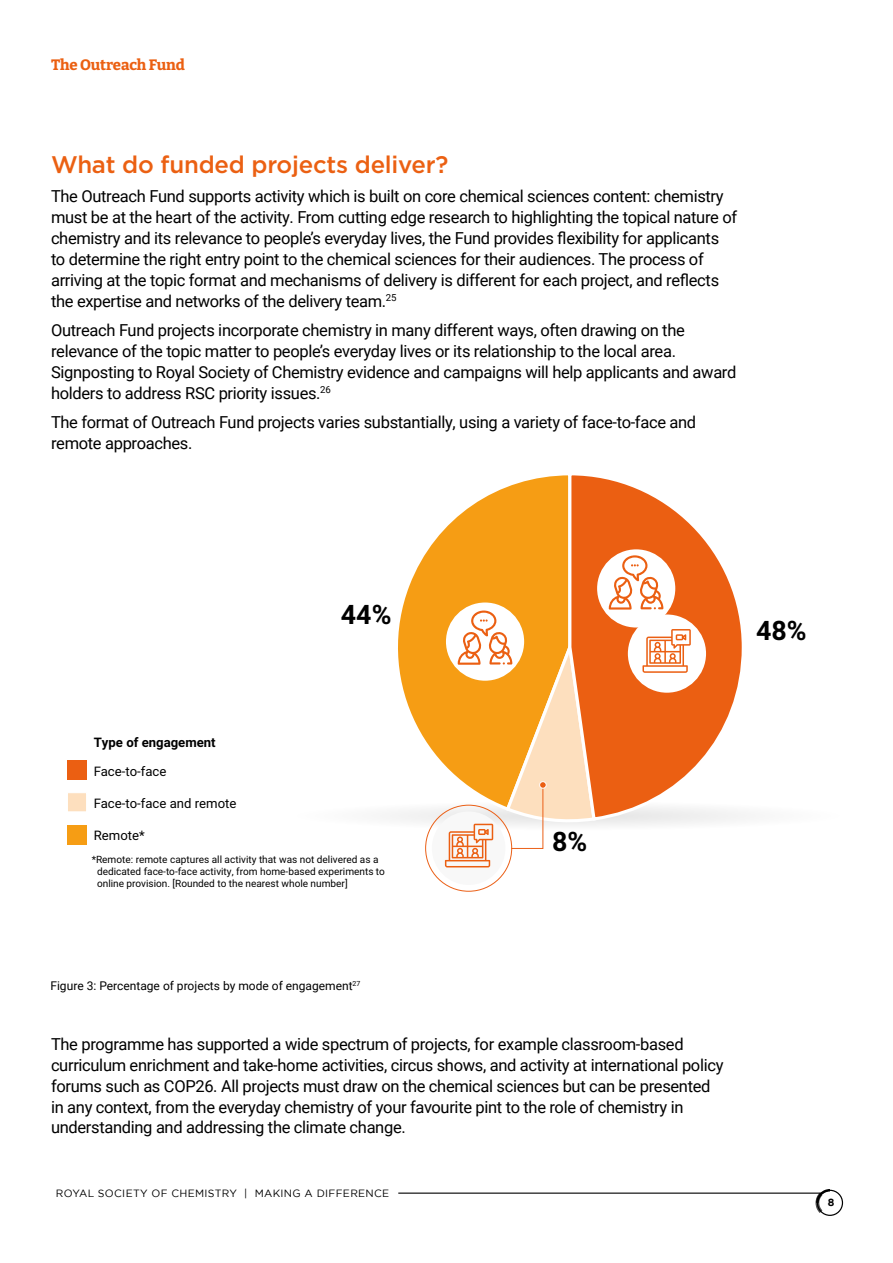
<style>
.page{position:relative;width:893px;height:1263px;background:#fff}
.page>*{position:absolute;margin:0;border:0;box-sizing:border-box;transform-origin:0 0}
.t1{font:700 26.85px "Roboto";color:#000}
.t2{font:700 24.6px "Roboto";color:#000}
.t3{font:500 24px "Gotham";letter-spacing:-.01em;color:#eb6012}
.t4{font:16.5px/20.9px "Roboto";letter-spacing:-.02em;color:#000}
.t5{font:100 15px "Bitter";letter-spacing:-.01em;color:#eb6012}
.t6{font:14.4px "Roboto";color:#000}
.t7{font:700 14.4px "Roboto";color:#000}
.t8{font:13.2px "Roboto";color:#000}
.t9{font:700 13.2px "Roboto";color:#000}
.t10{font:12px "Roboto";color:#000}
.t11{font:10.95px/13.2px "Roboto";color:#000}
.t12{font:10.5px "Gotham";letter-spacing:.03em;color:#000}
.t13{font:700 10.5px "Gotham";color:#000}
.t14{font:10.05px/12.1px "Roboto";color:#000}
</style>
<div class="page">
<div style="left:817px;top:1190px;width:26px;height:26px;border:1px solid #000;border-radius:50%"></div>
<svg style="left:815px;top:1189px;width:15px;height:24px"></svg>
<hr style="left:398px;top:1192px;width:425px;height:2px;background:#000">
<svg style="left:424px;top:475px;width:142px;height:80px"></svg>
<svg style="left:566px;top:475px;width:149px;height:80px"></svg>
<svg style="left:597px;top:549px;width:78px;height:78px"></svg>
<div style="left:432px;top:811px;width:73px;height:74px;background:#f8f8f8;border-radius:50%"></div>
<svg style="left:390px;top:555px;width:357px;height:312px"></svg>
<div style="left:539px;top:781px;width:8px;height:8px;border:1px solid #fff;border-radius:50%"></div>
<div style="left:67px;top:760px;width:20px;height:19px;background:#eb5f12"></div>
<div style="left:67px;top:792px;width:20px;height:20px;background:#fddfbe;border:1px solid #fff"></div>
<div style="left:67px;top:825px;width:20px;height:19px;background:#f69d14"></div>
<p class="t5" style="left:51px;top:55px;width:135px">The Outreach Fund</p>
<h3 class="t3" style="left:51px;top:149px;width:399px">What do funded projects deliver?</h3>
<p class="t4" style="left:51px;top:185px;width:688px">The Outreach Fund supports activity which is built on core chemical sciences content: chemistry must be at the heart of the activity. From cutting edge research to highlighting the topical nature of chemistry and its relevance to people’s everyday lives, the Fund provides flexibility for applicants to determine the right entry point to the chemical sciences for their audiences. The process of arriving at the topic format and mechanisms of delivery is different for each project, and reflects the expertise and networks of the delivery team.<sup>25</sup></p>
<p class="t4" style="left:51px;top:319px;width:687px">Outreach Fund projects incorporate chemistry in many different ways, often drawing on the relevance of the topic matter to people’s everyday lives or its relationship to the local area.<br>Signposting to Royal Society of Chemistry evidence and campaigns will help applicants and award holders to address RSC priority issues. <sup>26</sup></p>
<p class="t4" style="left:51px;top:411px;width:647px">The format of Outreach Fund projects varies substantially, using a variety of face-to-face and remote approaches.</p>
<p class="t7" style="left:155px;top:216px;width:134px">Type of engagement</p>
<p class="t6" style="left:155px;top:247px;width:81px">Face-to-face</p>
<p class="t6" style="left:155px;top:317px;width:57px">Remote*</p>
<p class="t11" style="left:159px;top:347px;width:315px;text-indent:-6px">*Remote: remote captures all activity that was not delivered as a dedicated face-to-face activity, from home-based experiments to online provision. [Rounded to the nearest whole number]</p>
<h1 class="t1" style="left:341px;top:597px;width:52px">44%</h1>
<h1 class="t1" style="left:756px;top:613px;width:52px">48%</h1>
<p class="t9" style="left:94px;top:734px;width:123px">Type of engagement</p>
<p class="t8" style="left:94px;top:762px;width:74px">Face-to-face</p>
<p class="t8" style="left:94px;top:795px;width:144px">Face-to-face and remote</p>
<p class="t8" style="left:94px;top:827px;width:53px">Remote*</p>
<p class="t14" style="left:97px;top:854px;width:289px;text-indent:-5px">*Remote: remote captures all activity that was not delivered as a dedicated face-to-face activity, from home-based experiments to online provision. [Rounded to the nearest whole number]</p>
<p class="t10" style="left:50px;top:977px;width:312px">Figure 3: Percentage of projects by mode of engagement<sup>27</sup></p>
<h1 class="t1" style="left:552px;top:824px;width:37px">8%</h1>
<p class="t4" style="left:51px;top:1033px;width:674px">The programme has supported a wide spectrum of projects, for example classroom-based curriculum enrichment and take-home activities, circus shows, and activity at international policy forums such as COP26. All projects must draw on the chemical sciences but can be presented in any context, from the everyday chemistry of your favourite pint to the role of chemistry in understanding and addressing the climate change.</p>
<h2 class="t2" style="left:264px;top:1084px;width:48px">44%</h2>
<h2 class="t2" style="left:645px;top:1098px;width:48px">48%</h2>
<p class="t12" style="left:56px;top:1187px;width:335px">ROYAL SOCIETY OF CHEMISTRY | MAKING A DIFFERENCE</p>
<p class="t13" style="left:828px;top:1196px;width:8px">8</p>
</div>
